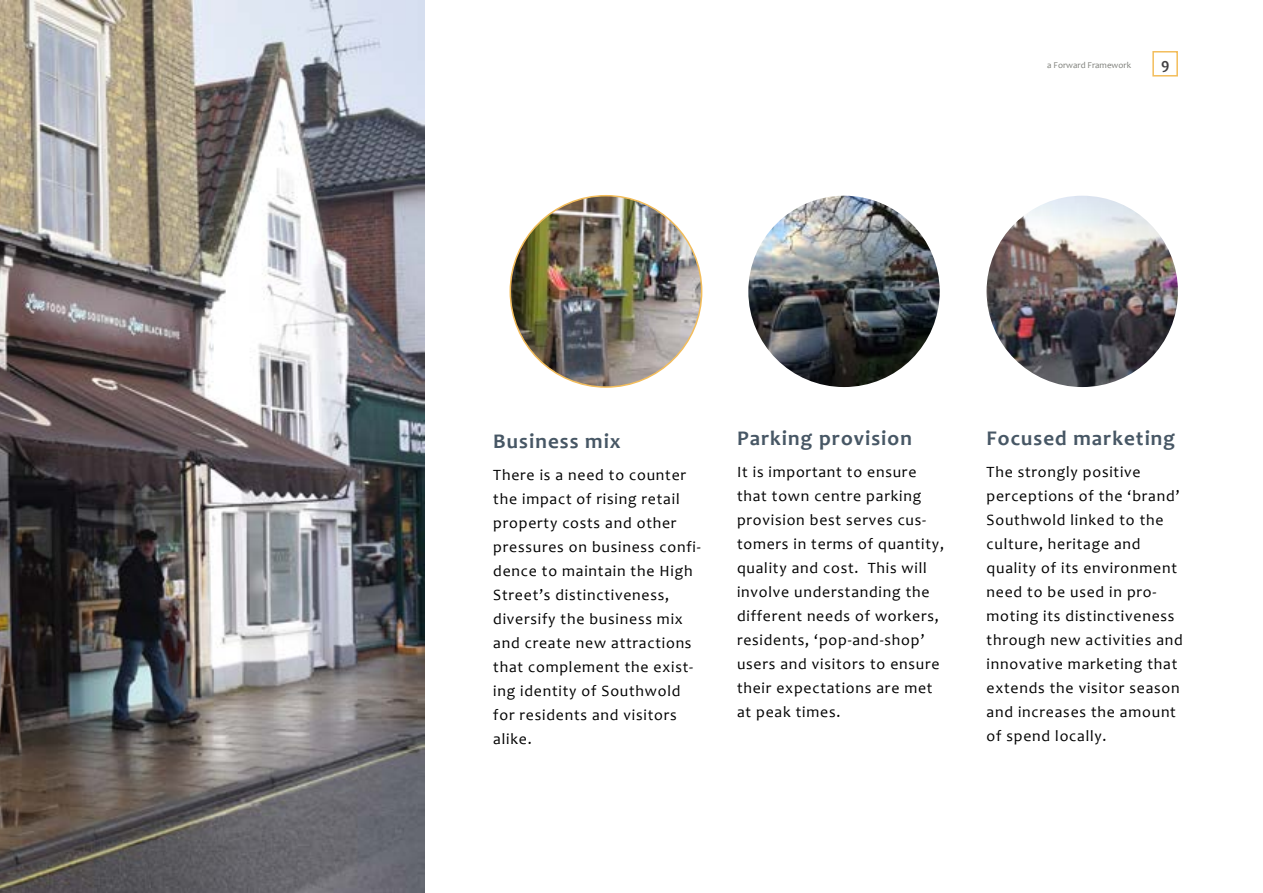
<style>
.page{position:relative;width:1263px;height:893px;background:#fff}
.page>*{position:absolute;margin:0;border:0;box-sizing:border-box;transform-origin:0 0}
.t1{font:700 21px "Candara";letter-spacing:.05em;color:#475765}
.t2{font:15.75px/24px "Candara";letter-spacing:.05em;color:#000}
.t3{font:700 15.75px "Candara";color:#414042}
.t4{font:9px "Candara";color:#7f807b}
</style>
<div class="page">
<div style="left:1152px;top:51px;width:26px;height:26px;border:2px solid #f3bd5b"></div>
<img style="left:748px;top:196px;width:192px;height:191px;border-radius:96px">
<img style="left:986px;top:196px;width:192px;height:191px;border-radius:96px">
<img style="left:510px;top:196px;width:192px;height:191px;border-radius:96px">
<img style="left:0;top:0;width:425px;height:893px">
<p class="t4" style="left:1047px;top:59px;width:85px">a Forward Framework</p>
<p class="t3" style="left:1161px;top:54px;width:10px">9</p>
<h1 class="t1" style="left:493px;top:428px;width:129px">Business mix</h1>
<p class="t2" style="left:493px;top:463px;width:209px">There is a need to counter the impact of rising retail property costs and other pressures on business confi&shy;dence to maintain the High<br>Street’s distinctiveness, diversify the business mix and create new attractions that complement the exist&shy;ing identity of Southwold for residents and visitors alike.</p>
<h1 class="t1" style="left:737px;top:425px;width:176px">Parking provision</h1>
<p class="t2" style="left:737px;top:460px;width:208px">It is important to ensure that town centre parking provision best serves cus&shy;tomers in terms of quantity, quality and cost. This will involve understanding the different needs of workers, residents, ‘pop-and-shop’ users and visitors to ensure their expectations are met at peak times.</p>
<h1 class="t1" style="left:986px;top:425px;width:190px">Focused marketing</h1>
<p class="t2" style="left:986px;top:460px;width:198px">The strongly positive perceptions of the ‘brand’<br>Southwold linked to the culture, heritage and quality of its environment need to be used in pro&shy;moting its distinctiveness through new activities and innovative marketing that extends the visitor season and increases the amount of spend locally.</p>
</div>
